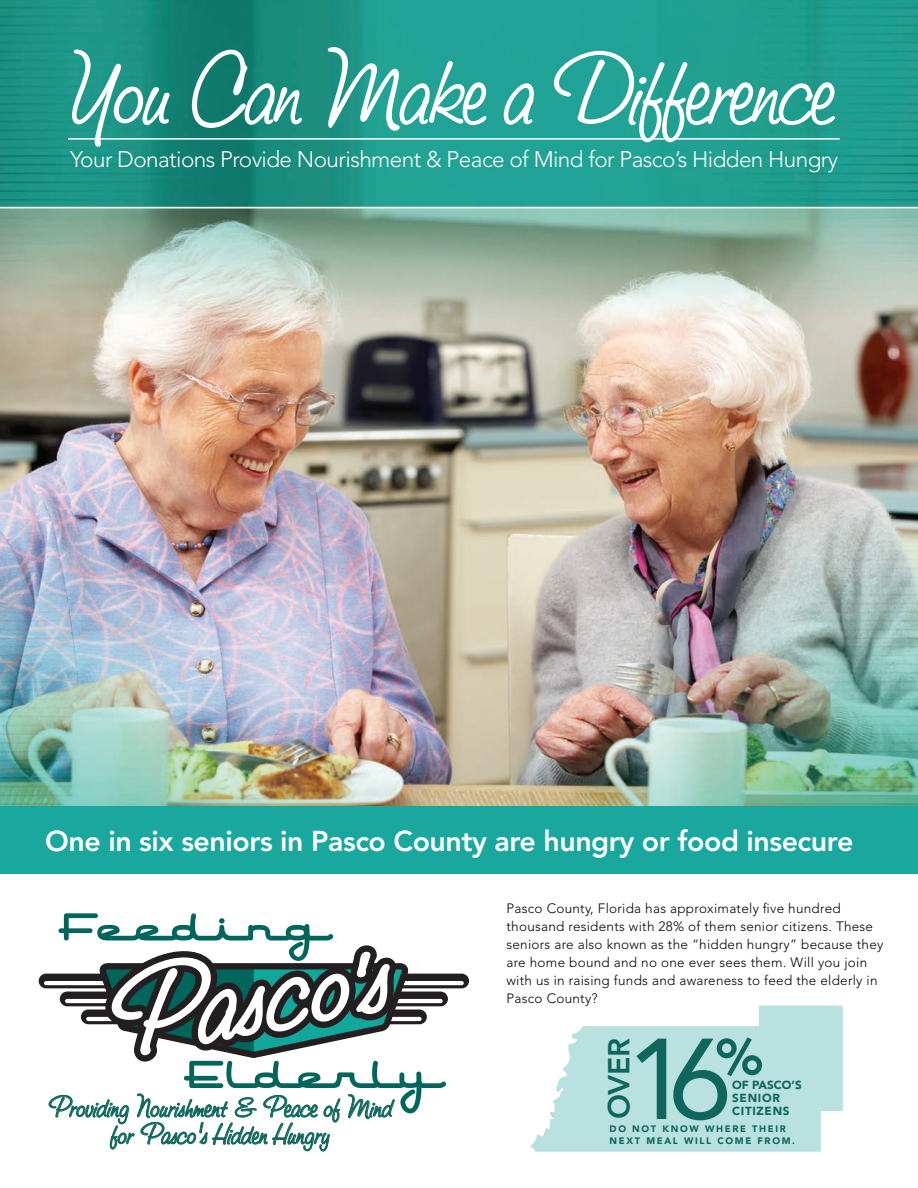
<style>
.page{position:relative;width:918px;height:1188px;background:#fff}
.page>*{position:absolute;margin:0;border:0;box-sizing:border-box;transform-origin:0 0}
.t1{font:114px "AT Studio Script";letter-spacing:-.04em;color:#fff}
.t2{font:113.55px "Avenir";color:#0e665c}
.t3{font:900 50.55px "Avenir";color:#0e665c}
.t4{font:33px/27px "AT Studio Script";letter-spacing:-.02em;color:#0e665c;text-align:center}
.t5{font:800 30px "Avenir";color:#0e665c}
.t6{font:800 28.5px "Avenir";letter-spacing:-.015em;color:#fff}
.t7{font:300 22.5px "Avenir";letter-spacing:-.025em;color:#fff}
.t8{font:300 13.5px/18px "Avenir";letter-spacing:.02em;color:#040503}
.t9{font:900 11.7px/12.9px "Avenir";letter-spacing:.06em;color:#0e665c}
.t10{font:900 9.3px/11.7px "Avenir";letter-spacing:.18em;color:#0e665c}
</style>
<div class="page">
<img style="left:0;top:0;width:918px;height:806px">
<hr style="left:68px;top:138px;width:772px;height:2px;background:#fff">
<svg style="left:530px;top:1006px;width:313px;height:146px;fill:#b9e1e0"></svg>
<div style="left:39px;top:974px;width:430px;height:14px;background:#231f20;border-radius:7px"></div>
<hr style="left:44px;top:981px;width:420px;height:4px;background:#fff;border-radius:2px">
<svg style="left:48px;top:913px;width:398px;height:239px"></svg>
<div style="left:0;top:806px;width:918px;height:67px;background:#1aa89e"></div>
<h1 class="t1" style="left:68px;top:28px;width:775px">You Can Make a Difference</h1>
<h3 class="t7" style="left:70px;top:146px;width:770px">Your Donations Provide Nourishment &amp; Peace of Mind for Pasco’s Hidden Hungry</h3>
<h3 class="t6" style="left:45px;top:824px;width:810px">One in six seniors in Pasco County are hungry or food insecure</h3>
<h3 class="t4" style="left:49px;top:1093px;width:347px">Providing Nourishment &amp; Peace of Mind for Pasco’s Hidden Hungry</h3>
<p class="t8" style="left:507px;top:899px;width:378px">Pasco County, Florida has approximately five hundred thousand residents with 28% of them senior citizens. These seniors are also known as the “hidden hungry” because they are home bound and no one ever sees them. Will you join with us in raising funds and awareness to feed the elderly in Pasco County?</p>
<h3 class="t5" style="left:601px;top:1119px;width:83px;rotate:-90deg">OVER</h3>
<h3 class="t3" style="left:716px;top:1026px;width:47px">%</h3>
<h2 class="t2" style="left:625px;top:1014px;width:108px">16</h2>
<p class="t9" style="left:732px;top:1079px;width:71px">OF PASCO’S<br>SENIOR<br>CITIZENS</p>
<p class="t10" style="left:610px;top:1123px;width:187px">DO NOT KNOW WHERE THEIR<br>NEXT MEAL WILL COME FROM.</p>
</div>
